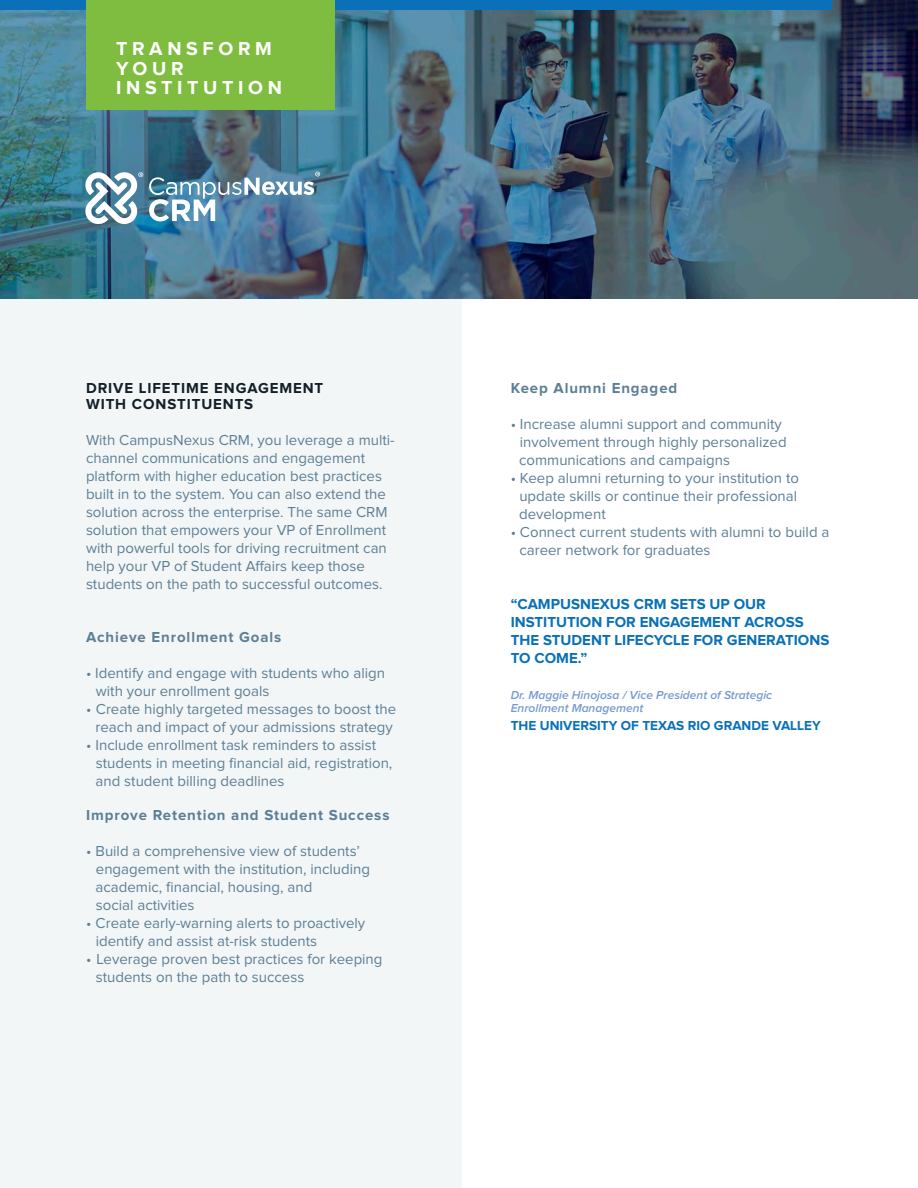
<style>
.page{position:relative;width:918px;height:1188px;background:#fff}
.page>*{position:absolute;margin:0;border:0;box-sizing:border-box;transform-origin:0 0}
.t1{font:700 19.5px "Proxima Nova";letter-spacing:.24em;color:#fff}
.t2{font:15px/18px "Proxima Nova";color:#5c7f95}
.t3{font:700 15px/18px "Proxima Nova";color:#0970b9}
.t4{font:700 15px "Proxima Nova";letter-spacing:.06em;color:#5c7f95}
.t5{font:700 15px/16.5px "Proxima Nova";letter-spacing:.06em;color:#13202a}
.t6{font:700 13.5px "Proxima Nova";color:#0970b9}
.t7{font:italic 600 12px "Proxima Nova";color:#759ad0}
</style>
<div class="page">
<div style="left:0;top:298px;width:462px;height:890px;background:#f3f6f7"></div>
<img style="left:0;top:0;width:918px;height:298px">
<div style="left:0;top:0;width:832px;height:10px;background:#0970b9"></div>
<div style="left:86px;top:0;width:249px;height:110px;background:#7fbd41"></div>
<img style="left:149px;top:172px;width:171px;height:49px">
<svg style="left:85px;top:172px;width:58px;height:52px"></svg>
<p class="t1" style="left:116px;top:40px;width:157px">TRANSFORM</p>
<p class="t1" style="left:116px;top:59px;width:69px">YOUR</p>
<p class="t1" style="left:116px;top:79px;width:167px">INSTITUTION</p>
<p class="t5" style="left:86px;top:380px;width:239px">DRIVE LIFETIME ENGAGEMENT<br>WITH CONSTITUENTS</p>
<p class="t2" style="left:86px;top:432px;width:310px">With CampusNexus CRM, you leverage a multi&shy;channel communications and engagement platform with higher education best practices built in to the system. You can also extend the solution across the enterprise. The same CRM solution that empowers your VP of Enrollment with powerful tools for driving recruitment can help your VP of Student Affairs keep those students on the path to successful outcomes.</p>
<p class="t4" style="left:86px;top:630px;width:197px">Achieve Enrollment Goals</p>
<p class="t2" style="left:96px;top:665px;width:291px;text-indent:-10px">• Identify and engage with students who align with your enrollment goals</p>
<p class="t2" style="left:86px;top:701px;width:312px;text-align:center">• Create highly targeted messages to boost the reach and impact of your admissions strategy</p>
<p class="t2" style="left:96px;top:737px;width:298px;text-indent:-10px">• Include enrollment task reminders to assist students in meeting financial aid, registration, and student billing deadlines</p>
<p class="t4" style="left:86px;top:809px;width:305px">Improve Retention and Student Success</p>
<p class="t2" style="left:96px;top:843px;width:276px;text-indent:-10px">• Build a comprehensive view of students’ engagement with the institution, including academic, financial, housing, and<br>social activities</p>
<p class="t2" style="left:96px;top:915px;width:271px;text-indent:-10px">• Create early-warning alerts to proactively identify and assist at-risk students</p>
<p class="t2" style="left:96px;top:951px;width:288px;text-indent:-10px">• Leverage proven best practices for keeping students on the path to success</p>
<p class="t4" style="left:511px;top:381px;width:168px">Keep Alumni Engaged</p>
<p class="t2" style="left:519px;top:416px;width:269px;text-indent:-8px">• Increase alumni support and community involvement through highly personalized communications and campaigns</p>
<p class="t2" style="left:519px;top:470px;width:281px;text-indent:-8px">• Keep alumni returning to your institution to update skills or continue their professional development</p>
<p class="t2" style="left:519px;top:524px;width:312px;text-indent:-9px">• Connect current students with alumni to build a career network for graduates</p>
<p class="t3" style="left:511px;top:596px;width:320px">“CAMPUSNEXUS CRM SETS UP OUR<br>INSTITUTION FOR ENGAGEMENT ACROSS<br>THE STUDENT LIFECYCLE FOR GENERATIONS<br>TO COME.”</p>
<p class="t7" style="left:511px;top:686px;width:263px">Dr. Maggie Hinojosa / Vice President of Strategic</p>
<p class="t7" style="left:511px;top:699px;width:134px">Enrollment Management</p>
<p class="t6" style="left:511px;top:720px;width:312px">THE UNIVERSITY OF TEXAS RIO GRANDE VALLEY</p>
</div>
